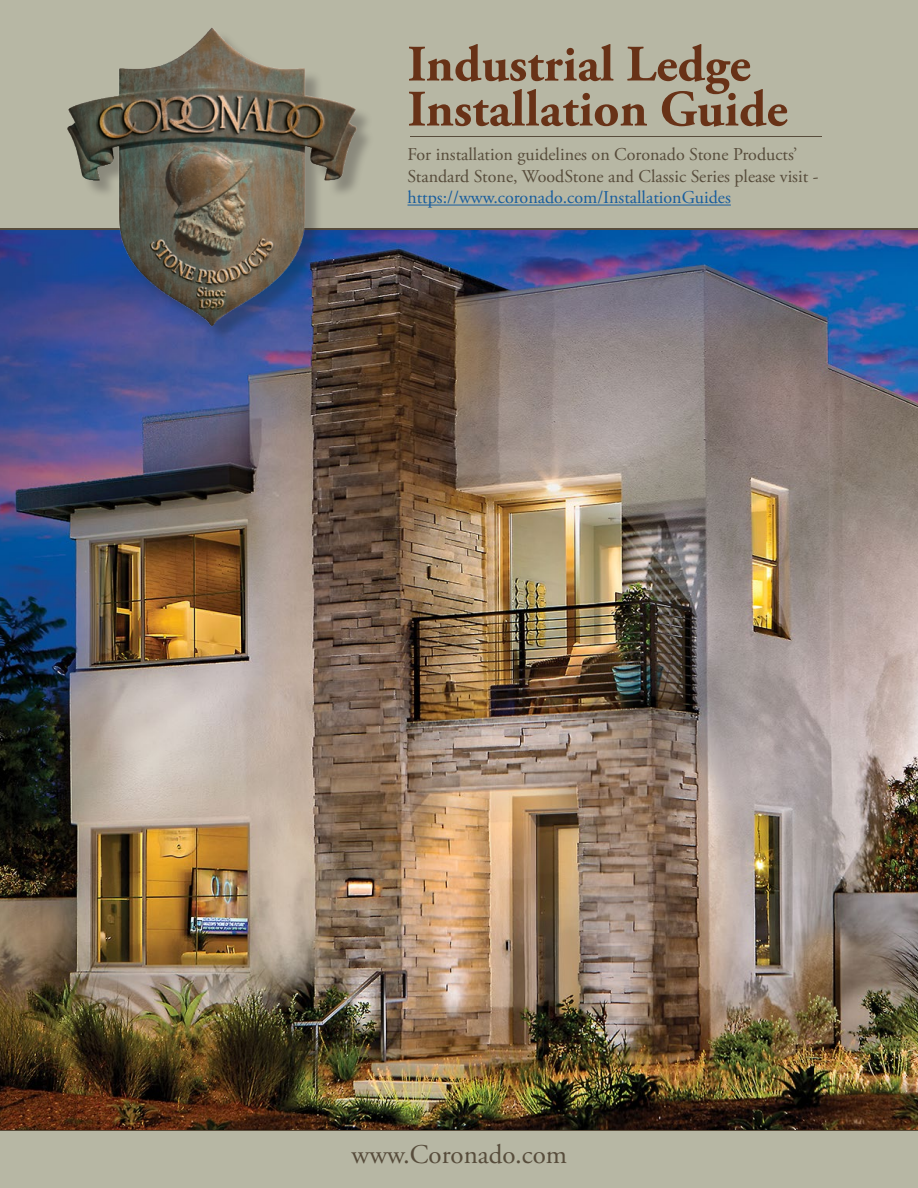
<style>
.page{position:relative;width:918px;height:1188px;background:#fff}
.page>*{position:absolute;margin:0;border:0;box-sizing:border-box;transform-origin:0 0}
.t1{font:700 51px "Adobe Garamond Pro";color:#683217}
.t2{font:27px "Adobe Garamond Pro";color:#574c3b}
.t3{font:18px/21.6px "Adobe Garamond Pro";color:#574c3b}
.s1{color:#175d9e}
</style>
<div class="page">
<img style="left:0;top:230px;width:918px;height:900px">
<hr style="left:0;top:1130px;width:918px;height:2px;background:#574c3b">
<div style="left:0;top:1132px;width:918px;height:56px;background:#b7b7a4"></div>
<div style="left:0;top:0;width:918px;height:228px;background:#b7b7a4"></div>
<hr style="left:408px;top:205px;width:323px;height:1px;background:#175d9e">
<hr style="left:0;top:228px;width:918px;height:2px;background:#574c3b">
<hr style="left:410px;top:136px;width:412px;height:1px;background:#574c3b">
<img style="left:25px;top:27px;width:353px;height:314px">
<p class="t1" style="left:408px;top:35px;width:345px">Industrial Ledge</p>
<p class="t1" style="left:408px;top:80px;width:382px">Installation Guide</p>
<p class="t3" style="left:408px;top:144px;width:413px">For installation guidelines on Coronado Stone Products’<br>Standard Stone, WoodStone and Classic Series please visit - <span class="s1">https://www.coronado.com/InstallationGuides</span></p>
<p class="t2" style="left:352px;top:1138px;width:217px">www.Coronado.com</p>
</div>
